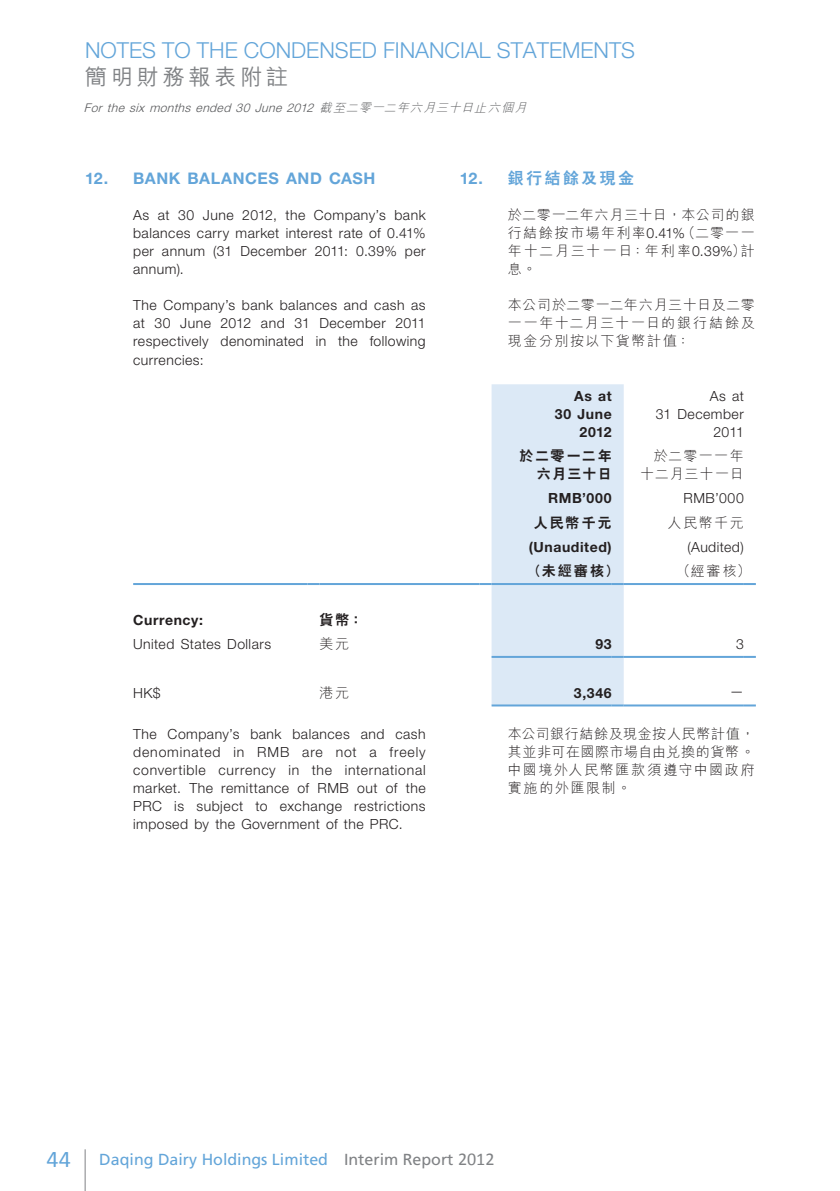
<style>
.page{position:relative;width:840px;height:1191px;background:#fff}
.page>*{position:absolute;margin:0;border:0;box-sizing:border-box;transform-origin:0 0}
.t1{font:300 22px "Helvetica Neue LT Std";color:#63a5d9}
.t2{font:500 22px "M Hei HK";letter-spacing:.175em;color:#808285}
.t3{font:16px "Frutiger LT Std";color:#63a5d9}
._03_H1{font:700 16px "Helvetica Neue LT Std";letter-spacing:.035em;color:#63a5d9}
._03_H1-2{font:800 16px "C Hei 2 HK";letter-spacing:.145em;color:#63a5d9}
._12___P2{font:300 14px/18px "Helvetica Neue LT Std";letter-spacing:.035em;color:#231f20;text-align:justify}
._12___P2-2{font:300 14px/18px "M Hei HK";letter-spacing:.085em;color:#231f20;text-align:justify}
._31_table_tab_6pt{font:700 14px/18px "Helvetica Neue LT Std";letter-spacing:.04em;color:#231f20;text-align:right}
._31_table_tab_6pt-2{font:300 14px/18px "Helvetica Neue LT Std";letter-spacing:.035em;color:#231f20;text-align:right}
._15_Table_Stub{font:300 14px "Helvetica Neue LT Std";letter-spacing:.035em;color:#231f20}
._31_table_tab_6pt-3{font:300 14px/18px "M Hei HK";letter-spacing:.07em;color:#231f20;text-align:right}
._31_table_tab_6pt-4{font:800 14px/18px "C Hei 2 HK";letter-spacing:.105em;color:#231f20;text-align:right}
._31_table_tab_6pt-5{font:800 14px "C Hei 2 HK";letter-spacing:.135em;color:#231f20}
._31_table_tab_6pt-6{font:300 14px "M Hei HK";letter-spacing:.095em;color:#231f20}
._15_Table_Stub-2{font:700 14px "Helvetica Neue LT Std";letter-spacing:.04em;color:#231f20}
._15_Table_Stub-3{font:300 14px "M Hei HK";color:#231f20}
._15_Table_Stub-4{font:800 14px "C Hei 2 HK";color:#231f20}
.t4{font:italic 300 12px "Helvetica Neue LT Std";color:#57585a}
.s1{font-family:"M Hei HK"}
.s2{font-family:"Helvetica Neue LT Std";font-weight:700}
.s3{font-family:"Helvetica Neue LT Std"}
.s4{font-family:"Calibri";font-size:24px}
.s5{color:#808285}
.s6{font-family:"Calibri";font-size:18px;color:#808285}
</style>
<div class="page">
<hr style="left:85px;top:1149px;width:1px;height:42px;background:#808285">
<div style="left:491px;top:384px;width:132px;height:320px;background:#dce9f6"></div>
<hr style="left:133px;top:583px;width:174px;height:2px;background:#63a5d9">
<svg style="left:307px;top:583px;width:12px;height:2px"></svg>
<hr style="left:319px;top:583px;width:160px;height:2px;background:#63a5d9">
<svg style="left:479px;top:583px;width:12px;height:2px"></svg>
<hr style="left:491px;top:583px;width:120px;height:2px;background:#63a5d9">
<svg style="left:611px;top:583px;width:12px;height:2px"></svg>
<hr style="left:623px;top:583px;width:120px;height:2px;background:#63a5d9">
<svg style="left:743px;top:583px;width:12px;height:2px"></svg>
<hr style="left:491px;top:656px;width:120px;height:2px;background:#63a5d9">
<svg style="left:611px;top:656px;width:12px;height:2px"></svg>
<hr style="left:623px;top:656px;width:120px;height:2px;background:#63a5d9">
<svg style="left:743px;top:656px;width:12px;height:2px"></svg>
<hr style="left:491px;top:704px;width:120px;height:2px;background:#63a5d9">
<svg style="left:611px;top:704px;width:12px;height:2px"></svg>
<hr style="left:623px;top:704px;width:120px;height:2px;background:#63a5d9">
<svg style="left:743px;top:704px;width:12px;height:2px"></svg>
<h1 class="t1" style="left:85px;top:37px;width:551px">NOTES TO THE CONDENSED FINANCIAL STATEMENTS</h1>
<h1 class="t2" style="left:85px;top:61px;width:204px">簡明財務報表附註</h1>
<p class="t4" style="left:84px;top:100px;width:448px">For the six months ended 30 June 2012 <span class="s1">截至二零一二年六月三十日止六個月</span></p>
<p class="_03_H1" style="left:85px;top:169px;width:292px">12. BANK BALANCES AND CASH</p>
<p class="_12___P2" style="left:133px;top:206px;width:294px">As at 30 June 2012, the Company’s bank balances carry market interest rate of 0.41% per annum (31 December 2011: 0.39% per annum).</p>
<p class="_12___P2" style="left:133px;top:296px;width:294px">The Company’s bank balances and cash as at 30 June 2012 and 31 December 2011 respectively denominated in the following currencies:</p>
<p class="_03_H1-2" style="left:459px;top:168px;width:176px"><span class="s2">12.</span> 銀行結餘及現金</p>
<p class="_12___P2-2" style="left:507px;top:206px;width:248px">於二零一二年六月三十日，本公司的銀行結餘按市場年利率<span class="s3">0.41%</span>（二零一一年十二月三十一日：年利率<span class="s3">0.39%</span>）計息。</p>
<p class="_12___P2-2" style="left:507px;top:296px;width:248px">本公司於二零一二年六月三十日及二零一一年十二月三十一日的銀行結餘及現金分別按以下貨幣計值：</p>
<p class="_31_table_tab_6pt" style="left:554px;top:386px;width:58px">As at<br>30 June<br>2012</p>
<p class="_31_table_tab_6pt-2" style="left:655px;top:386px;width:89px">As at<br>31 December<br>2011</p>
<p class="_31_table_tab_6pt-4" style="left:519px;top:447px;width:94px">於二零一二年六月三十日</p>
<p class="_31_table_tab_6pt-3" style="left:639px;top:446px;width:105px">於二零一一年十二月三十一日</p>
<p class="_31_table_tab_6pt" style="left:547px;top:489px;width:65px">RMB’000</p>
<p class="_31_table_tab_6pt-2" style="left:683px;top:489px;width:62px">RMB’000</p>
<p class="_31_table_tab_6pt-5" style="left:533px;top:513px;width:79px">人民幣千元</p>
<p class="_31_table_tab_6pt-6" style="left:667px;top:513px;width:78px">人民幣千元</p>
<p class="_31_table_tab_6pt" style="left:528px;top:537px;width:84px">(Unaudited)</p>
<p class="_31_table_tab_6pt-2" style="left:687px;top:537px;width:58px">(Audited)</p>
<p class="_31_table_tab_6pt-5" style="left:527px;top:562px;width:93px">（未經審核）</p>
<p class="_31_table_tab_6pt-6" style="left:676px;top:561px;width:76px">（經審核）</p>
<p class="_15_Table_Stub-2" style="left:133px;top:611px;width:71px">Currency:</p>
<p class="_15_Table_Stub-4" style="left:319px;top:610px;width:45px">貨幣：</p>
<p class="_15_Table_Stub" style="left:133px;top:635px;width:139px">United States Dollars</p>
<p class="_15_Table_Stub-3" style="left:319px;top:634px;width:31px">美元</p>
<p class="_31_table_tab_6pt" style="left:595px;top:635px;width:18px">93</p>
<p class="_31_table_tab_6pt-2" style="left:735px;top:635px;width:9px">3</p>
<p class="_15_Table_Stub" style="left:133px;top:684px;width:29px">HK$</p>
<p class="_15_Table_Stub-3" style="left:319px;top:682px;width:31px">港元</p>
<p class="_31_table_tab_6pt" style="left:573px;top:683px;width:39px">3,346</p>
<p class="_31_table_tab_6pt-2" style="left:729px;top:682px;width:15px">—</p>
<p class="_12___P2" style="left:133px;top:724px;width:294px">The Company’s bank balances and cash denominated in RMB are not a freely convertible currency in the international market. The remittance of RMB out of the PRC is subject to exchange restrictions imposed by the Government of the PRC.</p>
<p class="_12___P2-2" style="left:507px;top:724px;width:248px">本公司銀行結餘及現金按人民幣計值，其並非可在國際市場自由兌換的貨幣。中國境外人民幣匯款須遵守中國政府實施的外匯限制。</p>
<p class="t3" style="left:47px;top:1150px;width:449px"><span class="s4">44</span> Daqing Dairy Holdings Limited <span class="s5">Interim Report</span> <span class="s6">2012</span></p>
</div>
